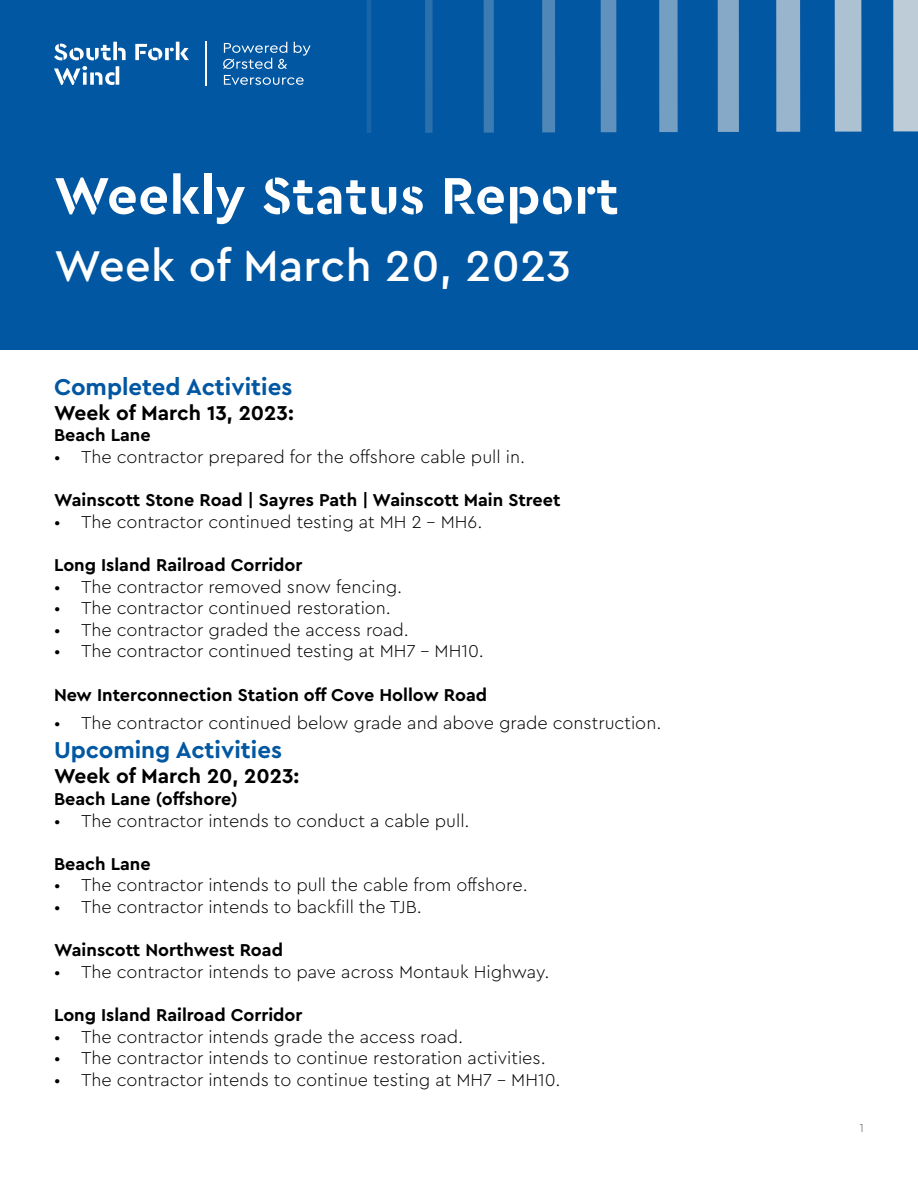
<style>
.page{position:relative;width:918px;height:1188px;background:#fff}
.page>*{position:absolute;margin:0;border:0;box-sizing:border-box;transform-origin:0 0}
.t1{font:700 54px "Cera Stencil PRO";letter-spacing:.01em;color:#fff}
.t2{font:500 45px "Cera Pro";letter-spacing:.01em;color:#fff}
.t3{font:700 24px "Cera Pro";color:#0257a2}
.t4{font:700 21px "Cera Pro";color:#000}
.t5{font:300 18px "Cera Pro";color:#000}
.t6{font:700 18px "Cera Pro";color:#000}
.t7{font:100 12px "Cera Pro";color:#000}
.s1{font-size:27px;color:#0257a2}
</style>
<div class="page">
<div style="left:0;top:0;width:918px;height:350px;background:#0257a2"></div>
<svg style="left:54px;top:42px;width:72px;height:18px"></svg>
<svg style="left:135px;top:42px;width:54px;height:18px"></svg>
<svg style="left:54px;top:66px;width:65px;height:19px"></svg>
<svg style="left:294px;top:42px;width:17px;height:14px"></svg>
<svg style="left:223px;top:42px;width:64px;height:27px"></svg>
<svg style="left:224px;top:75px;width:80px;height:10px"></svg>
<hr style="left:205px;top:42px;width:1px;height:44px;background:#fff">
<div style="left:893px;top:0;width:25px;height:131px;background:#beccd8"></div>
<div style="left:835px;top:0;width:26px;height:132px;background:#acc1d2"></div>
<div style="left:776px;top:0;width:24px;height:132px;background:#99b5cd"></div>
<div style="left:718px;top:0;width:21px;height:132px;background:#86a9c8"></div>
<div style="left:659px;top:0;width:19px;height:132px;background:#749ec2"></div>
<div style="left:601px;top:0;width:15px;height:132px;background:#6192bd"></div>
<div style="left:542px;top:0;width:13px;height:132px;background:#4f87b8"></div>
<div style="left:484px;top:0;width:10px;height:133px;background:#3d7cb3"></div>
<div style="left:425px;top:0;width:8px;height:133px;background:#2a70ad"></div>
<hr style="left:367px;top:0;width:4px;height:133px;background:#1864a8">
<h1 class="t1" style="left:54px;top:160px;width:566px">Weekly Status Report</h1>
<h2 class="t2" style="left:54px;top:236px;width:634px">Week of March 20, 2023 <span class="s1">31, 2022</span></h2>
<h3 class="t3" style="left:54px;top:371px;width:240px">Completed Activities</h3>
<p class="t4" style="left:54px;top:399px;width:241px">Week of March 13, 2023:</p>
<p class="t6" style="left:54px;top:423px;width:98px">Beach Lane</p>
<p class="t5" style="left:54px;top:445px;width:473px">• The contractor prepared for the offshore cable pull in.</p>
<p class="t6" style="left:54px;top:488px;width:508px">Wainscott Stone Road | Sayres Path | Wainscott Main Street</p>
<p class="t5" style="left:54px;top:510px;width:430px">• The contractor continued testing at MH 2 - MH6.</p>
<p class="t6" style="left:54px;top:553px;width:250px">Long Island Railroad Corridor</p>
<p class="t5" style="left:54px;top:575px;width:350px">• The contractor removed snow fencing.</p>
<p class="t5" style="left:54px;top:596px;width:339px">• The contractor continued restoration.</p>
<p class="t5" style="left:54px;top:618px;width:357px">• The contractor graded the access road.</p>
<p class="t5" style="left:54px;top:639px;width:431px">• The contractor continued testing at MH7 - MH10.</p>
<p class="t6" style="left:54px;top:683px;width:435px">New Interconnection Station off Cove Hollow Road</p>
<p class="t5" style="left:54px;top:711px;width:609px">• The contractor continued below grade and above grade construction.</p>
<h3 class="t3" style="left:54px;top:734px;width:229px">Upcoming Activities</h3>
<p class="t4" style="left:54px;top:762px;width:247px">Week of March 20, 2023:</p>
<p class="t6" style="left:54px;top:787px;width:185px">Beach Lane (offshore)</p>
<p class="t5" style="left:54px;top:809px;width:417px">• The contractor intends to conduct a cable pull.</p>
<p class="t6" style="left:54px;top:852px;width:98px">Beach Lane</p>
<p class="t5" style="left:54px;top:873px;width:475px">• The contractor intends to pull the cable from offshore.</p>
<p class="t5" style="left:54px;top:895px;width:369px">• The contractor intends to backfill the TJB.</p>
<p class="t6" style="left:54px;top:938px;width:231px">Wainscott Northwest Road</p>
<p class="t5" style="left:54px;top:960px;width:497px">• The contractor intends to pave across Montauk Highway.</p>
<p class="t6" style="left:54px;top:1003px;width:250px">Long Island Railroad Corridor</p>
<p class="t5" style="left:54px;top:1025px;width:411px">• The contractor intends grade the access road.</p>
<p class="t5" style="left:54px;top:1046px;width:493px">• The contractor intends to continue restoration activities.</p>
<p class="t5" style="left:54px;top:1068px;width:508px">• The contractor intends to continue testing at MH7 - MH10.</p>
<p class="t7" style="left:860px;top:1120px;width:6px">1</p>
</div>
